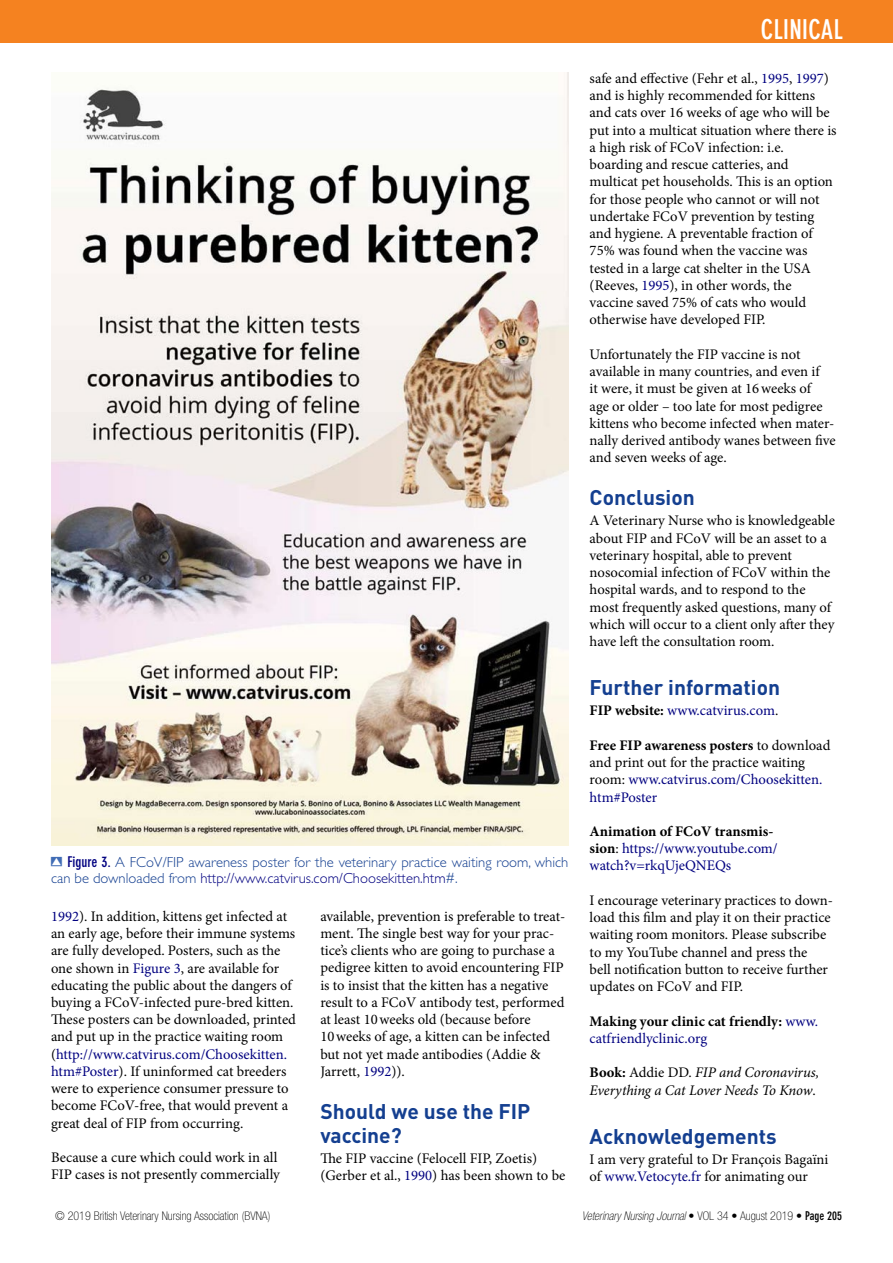
<style>
.page{position:relative;width:893px;height:1263px;background:#fff}
.page>*{position:absolute;margin:0;border:0;box-sizing:border-box;transform-origin:0 0}
.t1{font:700 condensed 27px "DIN Neuzeit Grotesk Std";color:#fff}
.t2{font:700 21px/24px "DIN";color:#143f90}
.t3{font:14.7px/17.2px "Minion Pro";color:#000}
.t4{font:300 14.7px/16.5px "Gill Sans Std";color:#143f90}
.t5{font:14.7px/17.2px "Minion Pro";letter-spacing:-.005em;color:#000080}
.t6{font:italic 14.7px/17.2px "Minion Pro";letter-spacing:-.005em;color:#000}
.t7{font:700 14.7px/17.2px "Minion Pro";color:#000}
.t8{font:italic 100 condensed 12px "Helvetica Neue LT Std";color:#000}
.t9{font:100 condensed 12px "Helvetica Neue LT Std";color:#000}
.s1{font-family:"DIN Neuzeit Grotesk Std";font-weight:700;font-stretch:condensed;color:#000080}
.s2{color:#000080}
.s3{font-weight:700;color:#000}
.s4{color:#000}
.s5{font-weight:700}
.s6{font-weight:400;color:#000080}
.s7{font-weight:700;font-style:normal}
.s8{font-style:normal}
.s9{font-family:"DIN Neuzeit Grotesk Std";font-weight:700;font-style:normal}
</style>
<div class="page">
<div style="left:0;top:0;width:893px;height:43px;background:#f58220"></div>
<img style="left:51px;top:72px;width:517px;height:774px">
<p class="t4" style="left:51px;top:854px;width:519px;text-indent:16px"><span class="s1">Figure 3.</span> A FCoV/FIP awareness poster for the veterinary practice waiting room, which can be downloaded from <span class="s2">http://www.catvirus.com/Choosekitten.htm</span>#.</p>
<p class="t3" style="left:51px;top:907px;width:246px"><span class="s2">1992</span>). In addition, kittens get infected at an early age, before their immune systems are fully developed. Posters, such as the one shown in <span class="s2">Figure 3</span>, are available for educating the public about the dangers of buying a FCoV-infected pure-bred kitten.<br>These posters can be downloaded, printed and put up in the practice waiting room (<span class="s2">http://www.catvirus.com/Choosekitten. htm#Poster</span>). If uninformed cat breeders were to experience consumer pressure to become FCoV-free, that would prevent a great deal of FIP from occurring.</p>
<p class="t3" style="left:51px;top:1149px;width:230px">Because a cure which could work in all<br>FIP cases is not presently commercially</p>
<p class="t3" style="left:320px;top:907px;width:247px">available, prevention is preferable to treat&shy;ment. The single best way for your prac&shy;tice’s clients who are going to purchase a pedigree kitten to avoid encountering FIP is to insist that the kitten has a negative result to a FCoV antibody test, performed at least 10weeks old (because before 10weeks of age, a kitten can be infected but not yet made antibodies (Addie &amp; Jarrett, <span class="s2">1992</span>)).</p>
<h2 class="t2" style="left:320px;top:1098px;width:212px">Should we use the FIP vaccine?</h2>
<p class="t3" style="left:320px;top:1150px;width:247px">The FIP vaccine (Felocell FIP, Zoetis) (Gerber et al., <span class="s2">1990</span>) has been shown to be</p>
<h1 class="t1" style="left:761px;top:13px;width:83px">Clinical</h1>
<p class="t3" style="left:590px;top:70px;width:248px">safe and effective (Fehr et al., <span class="s2">1995</span>, <span class="s2">1997</span>) and is highly recommended for kittens and cats over 16 weeks of age who will be put into a multicat situation where there is a high risk of FCoV infection: i.e. boarding and rescue catteries, and multicat pet households. This is an option for those people who cannot or will not undertake FCoV prevention by testing and hygiene. A preventable fraction of 75% was found when the vaccine was tested in a large cat shelter in the USA (Reeves, <span class="s2">1995</span>), in other words, the vaccine saved 75% of cats who would otherwise have developed FIP.</p>
<p class="t3" style="left:590px;top:346px;width:248px">Unfortunately the FIP vaccine is not available in many countries, and even if<br>it were, it must be given at 16weeks of<br>age or older – too late for most pedigree kittens who become infected when mater&shy;nally derived antibody wanes between five and seven weeks of age.</p>
<h2 class="t2" style="left:590px;top:485px;width:107px">Conclusion</h2>
<p class="t3" style="left:590px;top:512px;width:247px">A Veterinary Nurse who is knowledgeable about FIP and FCoV will be an asset to a veterinary hospital, able to prevent nosocomial infection of FCoV within the hospital wards, and to respond to the most frequently asked questions, many of which will occur to a client only after they have left the consultation room.</p>
<h2 class="t2" style="left:590px;top:674px;width:192px">Further information</h2>
<p class="t5" style="left:590px;top:702px;width:190px"><span class="s3">FIP website:</span> www.catvirus.com<span class="s4">.</span></p>
<p class="t3" style="left:590px;top:736px;width:242px"><span class="s5">Free FIP awareness posters</span> to download and print out for the practice waiting room: <span class="s2">www.catvirus.com/Choosekitten. htm#Poster</span></p>
<p class="t5" style="left:590px;top:823px;width:190px"><span class="s3">Animation of FCoV transmis&shy;sion</span><span class="s4">:</span> https://www.youtube.com/ watch?v=rkqUjeQNEQs</p>
<p class="t3" style="left:590px;top:892px;width:245px">I encourage veterinary practices to down&shy;load this film and play it on their practice waiting room monitors. Please subscribe to my YouTube channel and press the<br>bell notification button to receive further updates on FCoV and FIP.</p>
<p class="t7" style="left:590px;top:1012px;width:230px">Making your clinic cat friendly: <span class="s6">www. catfriendlyclinic.org</span></p>
<p class="t6" style="left:590px;top:1064px;width:231px"><span class="s7">Book:</span> <span class="s8">Addie DD.</span> FIP and Coronavirus,<br>Everything a Cat Lover Needs To Know<span class="s8">.</span></p>
<h2 class="t2" style="left:590px;top:1123px;width:189px">Acknowledgements</h2>
<p class="t3" style="left:590px;top:1150px;width:240px">I am very grateful to Dr François Bagaïni of <span class="s2">www.Vetocyte.fr</span> for animating our</p>
<p class="t9" style="left:55px;top:1209px;width:217px">© 2019 British Veterinary Nursing Association (BVNA)</p>
<p class="t8" style="left:582px;top:1209px;width:262px">Veterinary Nursing Journal <span class="s8">• VOL 34 • August 2019 •</span> <span class="s9">Page 205</span></p>
</div>
